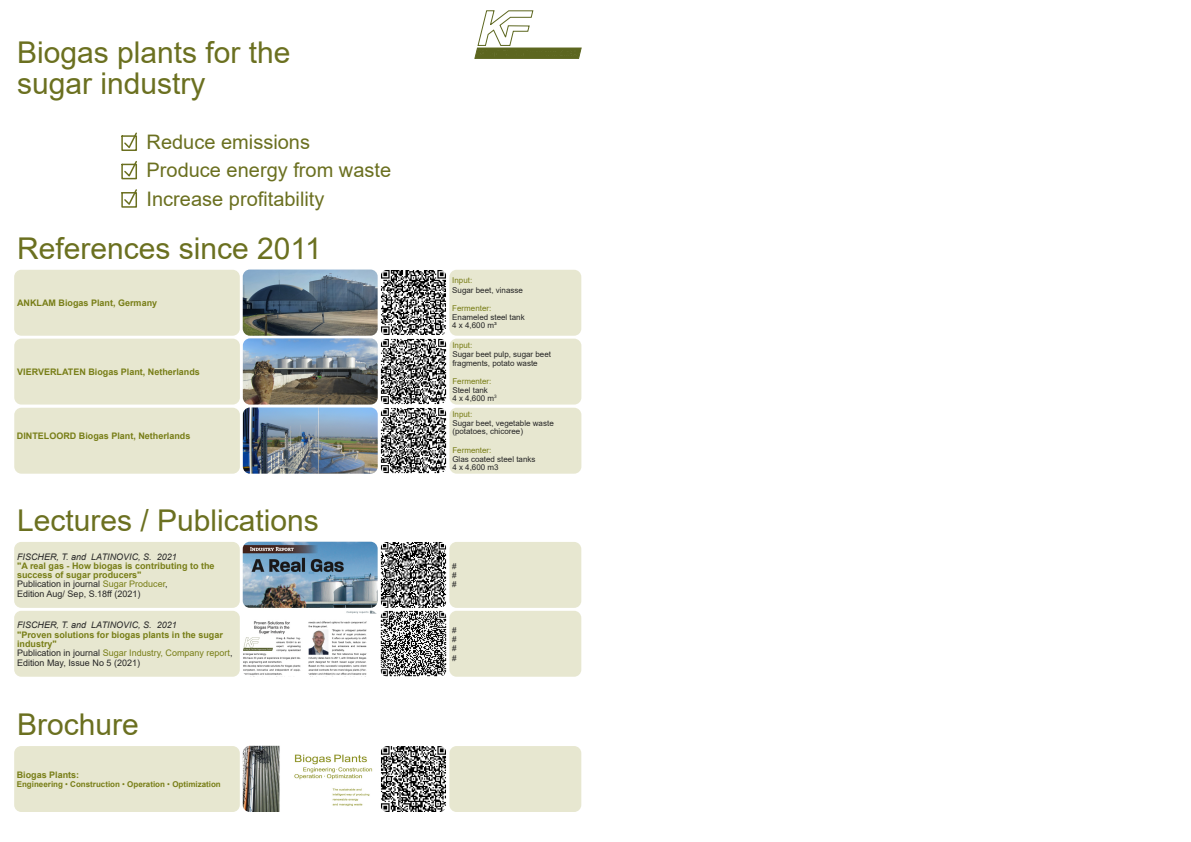
<style>
.page{position:relative;width:1191px;height:842px;background:#fff}
.page>*{position:absolute;margin:0;border:0;box-sizing:border-box;transform-origin:0 0}
.t1{font:30px/31px "Arial";color:#6b7020}
.t2{font:20px/28.7px "Arial";color:#6b7020}
.t3{font:700 9px/9.3px "Arial";color:#787e17}
.t4{font:italic 9px "Arial";color:#262626}
.t5{font:8px/9.3px "Arial";color:#262626}
.t6{font:8px/8.3px "Arial";color:#252525}
.t7{font:8px "Arial";color:#787d16}
.t8{font:700 8px "Arial";color:#787e17}
.s1{font-weight:400;color:#262626}
.s2{font-weight:400}
</style>
<div class="page">
<div style="left:449px;top:542px;width:132px;height:66px;background:#e7e7d0;border-radius:7px"></div>
<div style="left:14px;top:542px;width:226px;height:66px;background:#e7e7d0;border-radius:7px"></div>
<img style="left:380px;top:542px;width:66px;height:66px;border-radius:7px">
<img style="left:243px;top:542px;width:135px;height:66px;border-radius:7px">
<div style="left:449px;top:270px;width:132px;height:66px;background:#e7e7d0;border-radius:7px"></div>
<div style="left:14px;top:270px;width:226px;height:66px;background:#e7e7d0;border-radius:7px"></div>
<img style="left:380px;top:270px;width:66px;height:66px;border-radius:7px">
<img style="left:243px;top:269px;width:135px;height:67px;border-radius:7px">
<div style="left:449px;top:746px;width:132px;height:66px;background:#e7e7d0;border-radius:7px"></div>
<div style="left:14px;top:746px;width:226px;height:66px;background:#e7e7d0;border-radius:7px"></div>
<img style="left:380px;top:746px;width:66px;height:66px;border-radius:7px">
<img style="left:243px;top:746px;width:135px;height:66px;border-radius:7px">
<div style="left:449px;top:611px;width:132px;height:66px;background:#e7e7d0;border-radius:7px"></div>
<div style="left:14px;top:611px;width:226px;height:66px;background:#e7e7d0;border-radius:7px"></div>
<img style="left:380px;top:611px;width:66px;height:66px;border-radius:7px">
<img style="left:243px;top:610px;width:134px;height:67px;border-radius:7px">
<div style="left:449px;top:339px;width:132px;height:66px;background:#e7e7d0;border-radius:7px"></div>
<div style="left:14px;top:339px;width:226px;height:66px;background:#e7e7d0;border-radius:7px"></div>
<img style="left:380px;top:339px;width:66px;height:66px;border-radius:7px">
<img style="left:243px;top:338px;width:135px;height:67px;border-radius:7px">
<div style="left:449px;top:408px;width:132px;height:66px;background:#e7e7d0;border-radius:7px"></div>
<div style="left:14px;top:408px;width:226px;height:66px;background:#e7e7d0;border-radius:7px"></div>
<img style="left:380px;top:408px;width:66px;height:66px;border-radius:7px">
<img style="left:243px;top:407px;width:135px;height:67px;border-radius:7px">
<div style="left:121px;top:135px;width:16px;height:16px;border:2px solid #6b7020"></div>
<svg style="left:123px;top:132px;width:14px;height:18px"></svg>
<div style="left:121px;top:164px;width:16px;height:15px;border:2px solid #6b7020"></div>
<svg style="left:123px;top:161px;width:14px;height:17px"></svg>
<div style="left:121px;top:192px;width:16px;height:16px;border:2px solid #6b7020"></div>
<svg style="left:123px;top:189px;width:14px;height:18px"></svg>
<svg style="left:475px;top:10px;width:106px;height:49px"></svg>
<h1 class="t1" style="left:17px;top:40px;width:275px">Biogas plants for the sugar industry</h1>
<h2 class="t2" style="left:147px;top:129px;width:246px">Reduce emissions<br>Produce energy from waste<br>Increase profitability</h2>
<h1 class="t1" style="left:17px;top:236px;width:306px">References since 2011</h1>
<p class="t3" style="left:17px;top:299px;width:142px">ANKLAM Biogas Plant, Germany</p>
<p class="t3" style="left:17px;top:368px;width:184px">VIERVERLATEN Biogas Plant, Netherlands</p>
<p class="t3" style="left:17px;top:432px;width:175px">DINTELOORD Biogas Plant, Netherlands</p>
<h1 class="t1" style="left:17px;top:508px;width:303px">Lectures / Publications</h1>
<p class="t7" style="left:452px;top:278px;width:22px">Input:</p>
<p class="t6" style="left:452px;top:286px;width:72px">Sugar beet, vinasse</p>
<p class="t7" style="left:452px;top:305px;width:41px">Fermenter:</p>
<p class="t5" style="left:452px;top:313px;width:74px;line-height:8.3px">Enameled steel tank<br>4 x 4,600 m³</p>
<p class="t7" style="left:452px;top:342px;width:22px">Input:</p>
<p class="t6" style="left:452px;top:351px;width:100px">Sugar beet pulp, sugar beet fragments, potato waste</p>
<p class="t7" style="left:452px;top:378px;width:41px">Fermenter:</p>
<p class="t5" style="left:452px;top:386px;width:46px;line-height:8.3px">Steel tank<br>4 x 4,600 m<sup>3</sup></p>
<p class="t7" style="left:452px;top:411px;width:22px">Input:</p>
<p class="t5" style="left:452px;top:420px;width:103px;line-height:8.3px">Sugar beet, vegetable waste (potatoes, chicoree)</p>
<p class="t7" style="left:452px;top:447px;width:41px">Fermenter:</p>
<p class="t5" style="left:452px;top:456px;width:85px;line-height:8.3px">Glas coated steel tanks<br>4 x 4,600 m3</p>
<p class="t4" style="left:17px;top:553px;width:161px">FISCHER, T. and LATINOVIC, S. 2021</p>
<p class="t3" style="left:17px;top:562px;width:199px">"A real gas - How biogas is contributing to the success of sugar producers"<br><span class="s1">Publication in journal</span> <span class="s2">Sugar Producer</span><span class="s1">,<br>Edition Aug/ Sep, S.18ff (2021)</span></p>
<p class="t5" style="left:452px;top:562px;width:6px;text-align:justify"># # #</p>
<p class="t4" style="left:17px;top:622px;width:161px">FISCHER, T. and LATINOVIC, S. 2021</p>
<p class="t3" style="left:17px;top:631px;width:217px">"Proven solutions for biogas plants in the sugar industry"<br><span class="s1">Publication in journal</span> <span class="s2">Sugar Industry, Company report</span><span class="s1">, Edition May, Issue No 5 (2021)</span></p>
<p class="t5" style="left:452px;top:626px;width:6px;text-align:justify"># # # #</p>
<h1 class="t1" style="left:17px;top:712px;width:123px">Brochure</h1>
<p class="t3" style="left:17px;top:771px;width:64px">Biogas Plants:</p>
<p class="t8" style="left:17px;top:781px;width:205px">Engineering <span class="s2">•</span> Construction <span class="s2">•</span> Operation <span class="s2">•</span> Optimization</p>
</div>
